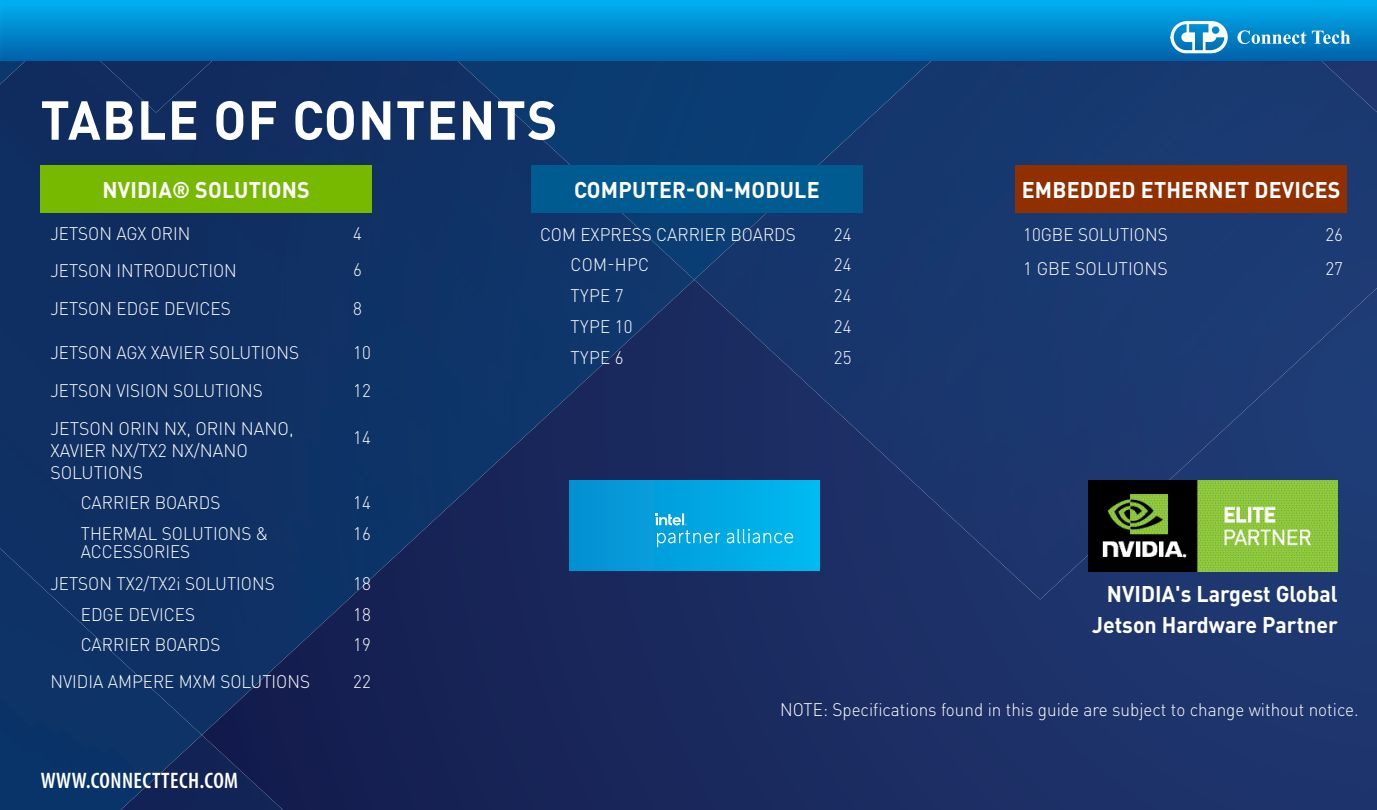
<style>
.page{position:relative;width:1377px;height:810px;background:#fff}
.page>*{position:absolute;margin:0;border:0;box-sizing:border-box;transform-origin:0 0}
.t1{font:700 54px "DIN Pro";letter-spacing:.025em;color:#fff;scale:.95 1}
.t2{font:700 22.5px/30.6px "DIN Pro";letter-spacing:.01em;color:#fff;text-align:right;scale:.95 1}
.t3{font:600 condensed 22.5px "Myriad Pro";letter-spacing:.02em;color:#fff}
.t4{font:300 18px/37.4px "DIN Pro";color:#fff;scale:.95 1}
.t5{font:300 18px/21.6px "DIN Pro";color:#fff}
</style>
<div class="page">
<svg style="left:308px;top:599px;width:1069px;height:211px;background:#1b2e64"></svg>
<img style="left:0;top:60px;width:694px;height:675px">
<div style="left:63px;top:60px;width:240px;height:53px;background:#112c5f"></div>
<img style="left:0;top:60px;width:63px;height:31px">
<div style="left:202px;top:735px;width:106px;height:75px;background:#121d4e"></div>
<div style="left:0;top:542px;width:202px;height:268px;background:#0e3266"></div>
<img style="left:694px;top:60px;width:683px;height:539px">
<img style="left:367px;top:60px;width:655px;height:220px">
<div style="left:0;top:0;width:1377px;height:60px;background:linear-gradient(to bottom,#00b2f2,#0063ab)"></div>
<svg style="left:1170px;top:21px;width:58px;height:32px"></svg>
<svg style="left:1237px;top:30px;width:69px;height:14px"></svg>
<svg style="left:1312px;top:31px;width:38px;height:13px"></svg>
<svg style="left:0;top:0;width:2px;height:60px"></svg>
<div style="left:40px;top:165px;width:332px;height:48px;background:#76b900"></div>
<div style="left:531px;top:165px;width:332px;height:48px;background:#005c90"></div>
<div style="left:1015px;top:165px;width:332px;height:48px;background:#903000"></div>
<img style="left:1088px;top:480px;width:250px;height:91px">
<div style="left:569px;top:480px;width:251px;height:91px;background:linear-gradient(to right,#058fd2,#00bbf0)"></div>
<svg style="left:656px;top:513px;width:64px;height:34px;background:#2ab2e5"></svg>
<svg style="left:727px;top:529px;width:66px;height:14px"></svg>
<h1 class="t1" style="left:40px;top:84px;width:546px">TABLE OF CONTENTS</h1>
<p class="t2" style="left:103px;top:173px;width:220px">NVIDIA® SOLUTIONS</p>
<p class="t2" style="left:574px;top:173px;width:260px">COMPUTER-ON-MODULE</p>
<p class="t2" style="left:1022px;top:173px;width:337px">EMBEDDED ETHERNET DEVICES</p>
<p class="t4" style="left:50px;top:213px;width:198px">JETSON AGX ORIN<br>JETSON INTRODUCTION</p>
<p class="t4" style="left:353px;top:214px;width:11px;line-height:36px">4<br>6</p>
<p class="t4" style="left:50px;top:288px;width:192px">JETSON EDGE DEVICES</p>
<p class="t4" style="left:353px;top:288px;width:11px">8</p>
<p class="t4" style="left:50px;top:332px;width:263px">JETSON AGX XAVIER SOLUTIONS</p>
<p class="t4" style="left:353px;top:332px;width:20px">10</p>
<p class="t4" style="left:50px;top:371px;width:225px">JETSON VISION SOLUTIONS</p>
<p class="t4" style="left:353px;top:371px;width:20px">12</p>
<p class="t5" style="left:50px;top:417px;width:245px">JETSON ORIN NX, ORIN NANO,<br>XAVIER NX/TX2 NX/NANO<br>SOLUTIONS</p>
<p class="t4" style="left:353px;top:418px;width:20px">14</p>
<p class="t4" style="left:81px;top:483px;width:148px">CARRIER BOARDS</p>
<p class="t4" style="left:353px;top:483px;width:20px">14</p>
<p class="t4" style="left:81px;top:523px;width:199px;line-height:18px">THERMAL SOLUTIONS &amp;<br>ACCESSORIES</p>
<p class="t4" style="left:353px;top:513px;width:20px">16</p>
<p class="t4" style="left:50px;top:563px;width:238px">JETSON TX2/TX2i SOLUTIONS</p>
<p class="t4" style="left:353px;top:563px;width:20px">18</p>
<p class="t4" style="left:81px;top:594px;width:122px">EDGE DEVICES</p>
<p class="t4" style="left:353px;top:594px;width:20px">18</p>
<p class="t4" style="left:81px;top:625px;width:148px">CARRIER BOARDS</p>
<p class="t4" style="left:353px;top:625px;width:20px">19</p>
<p class="t4" style="left:50px;top:662px;width:275px">NVIDIA AMPERE MXM SOLUTIONS</p>
<p class="t4" style="left:353px;top:662px;width:20px">22</p>
<p class="t3" style="left:41px;top:767px;width:199px">WWW.CONNECTTECH.COM</p>
<p class="t4" style="left:540px;top:214px;width:271px">COM EXPRESS CARRIER BOARDS</p>
<p class="t4" style="left:834px;top:214px;width:20px">24</p>
<p class="t4" style="left:571px;top:245px;width:84px">COM-HPC</p>
<p class="t4" style="left:834px;top:245px;width:20px">24</p>
<p class="t4" style="left:571px;top:275px;width:57px">TYPE 7</p>
<p class="t4" style="left:834px;top:275px;width:20px">24</p>
<p class="t4" style="left:571px;top:306px;width:67px">TYPE 10</p>
<p class="t4" style="left:834px;top:306px;width:20px">24</p>
<p class="t4" style="left:571px;top:337px;width:57px">TYPE 6</p>
<p class="t4" style="left:834px;top:337px;width:20px">25</p>
<p class="t4" style="left:1023px;top:214px;width:154px">10GBE SOLUTIONS</p>
<p class="t4" style="left:1325px;top:214px;width:20px">26</p>
<p class="t5" style="left:1023px;top:256px;width:146px">1 GBE SOLUTIONS</p>
<p class="t4" style="left:1325px;top:248px;width:20px">27</p>
<p class="t2" style="left:1092px;top:578px;width:260px">NVIDIA's Largest Global<br>Jetson Hardware Partner</p>
<p class="t4" style="left:780px;top:689px;width:610px">NOTE: Specifications found in this guide are subject to change without notice.</p>
</div>
